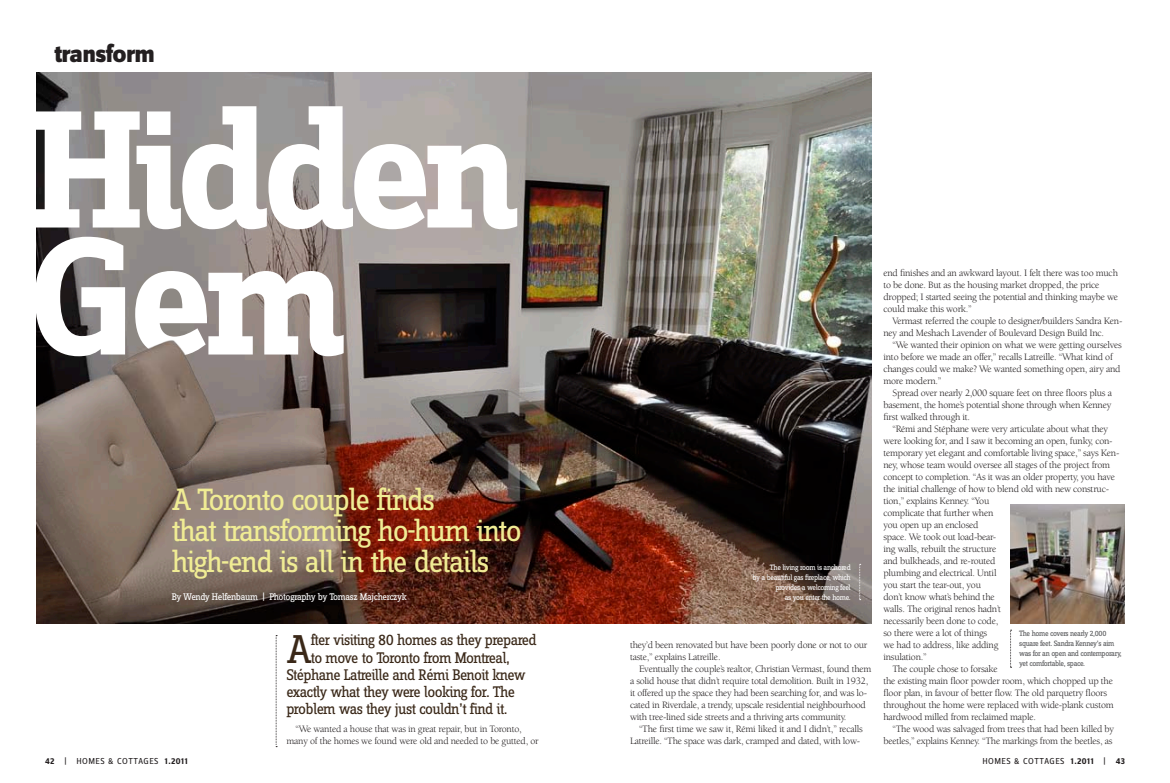
<style>
.page{position:relative;width:1170px;height:783px;background:#fff}
.page>*{position:absolute;margin:0;border:0;box-sizing:border-box;transform-origin:0 0}
.Head{font:700 174px "Zine Slab Dis";letter-spacing:-.04em;color:#fff}
.Opening_Para{font:41.8px "Zine Slab Dis";color:#3a2818}
.deck{font:32px/31px "Zine Slab Dis";letter-spacing:-.045em;color:#f0ec94}
.t1{font:800 26px "Zine Sans Dis";letter-spacing:-.03em;color:#231f20}
.Opening_Para-2{font:16px "Zine Slab Dis";letter-spacing:-.045em;color:#3a2818}
.body_-_norm{font:10px/12px "Berkeley";letter-spacing:-.025em;color:#231f20}
.by_line{font:10px "Zine Slab Dis";letter-spacing:-.04em;color:#fff}
.t2{font:9px "Zine Sans Dis";letter-spacing:.05em;color:#231f20}
.t3{font:8px/10px "Zine Slab Dis";letter-spacing:-.05em;color:#57585a}
.t4{font:8px/10px "Zine Slab Dis";letter-spacing:-.05em;color:#fff;text-align:right}
.s1{color:#2a2a2a}
.s2{font-weight:700}
</style>
<div class="page">
<img style="left:315px;top:72px;width:557px;height:552px">
<svg style="left:276px;top:635px;width:1px;height:112px"></svg>
<svg style="left:859px;top:564px;width:2px;height:36px"></svg>
<img style="left:36px;top:72px;width:279px;height:552px">
<img style="left:1010px;top:504px;width:115px;height:120px">
<svg style="left:1010px;top:630px;width:2px;height:38px"></svg>
<p class="t1" style="left:54px;top:39px;width:103px">transform</p>
<p class="Head" style="left:32px;top:81px;width:488px">Hidden</p>
<p class="Head" style="left:28px;top:208px;width:319px">Gem</p>
<p class="deck" style="left:172px;top:485px;width:352px">A Toronto couple finds<br>that transforming ho-hum into high-end is all in the details</p>
<p class="by_line" style="left:172px;top:592px;width:236px">By Wendy Helfenbaum | Photography by Tomasz Majcherczyk</p>
<p class="Opening_Para" style="left:286px;top:629px;width:27px">A</p>
<p class="Opening_Para-2" style="left:311px;top:633px;width:227px">fter visiting 80 homes as they prepared</p>
<p class="Opening_Para-2" style="left:311px;top:650px;width:201px">to move to Toronto from Montreal,</p>
<p class="Opening_Para-2" style="left:286px;top:667px;width:241px">Stéphane Latreille and Rémi Benoit knew</p>
<p class="Opening_Para-2" style="left:286px;top:684px;width:230px">exactly what they were looking for. The</p>
<p class="Opening_Para-2" style="left:286px;top:701px;width:223px">problem was they just couldn’t find it.</p>
<p class="body_-_norm" style="left:286px;top:723px;width:254px;text-indent:9px">“We wanted a house that was in great repair, but in Toronto, many of the homes we found were old and needed to be gutted, or</p>
<p class="t4" style="left:753px;top:563px;width:100px">The living room is anchored<br>by a beautiful gas fireplace, which provides a welcoming feel<br>as you enter the home.</p>
<p class="body_-_norm" style="left:630px;top:639px;width:239px">they’d been renovated but have been poorly done or not to our taste,” explains Latreille.</p>
<p class="body_-_norm" style="left:630px;top:663px;width:243px;text-indent:9px">Eventually the couple’s realtor, Christian Vermast, found them a solid house that didn’t require total demolition. Built in 1932, it offered up the space they had been searching for, and was lo&shy;cated in Riverdale, a trendy, upscale residential neighbourhood with tree-lined side streets and a thriving arts community.</p>
<p class="body_-_norm" style="left:630px;top:723px;width:234px;text-align:right">“The first time we saw it, Rémi liked it and I didn’t,” recalls<br>Latreille. “The space was dark, cramped and dated, with low-</p>
<p class="body_-_norm" style="left:884px;top:267px;width:236px">end finishes and an awkward layout. I felt there was too much to be done. But as the housing market dropped, the price dropped; I started seeing the potential and thinking maybe we could make this work.”</p>
<p class="body_-_norm" style="left:884px;top:315px;width:240px;text-indent:9px">Vermast referred the couple to designer/builders Sandra Ken&shy;ney and Meshach Lavender of Boulevard Design Build Inc.</p>
<p class="body_-_norm" style="left:884px;top:339px;width:240px;text-indent:9px">“We wanted their opinion on what we were getting ourselves into before we made an offer,” recalls Latreille. “What kind of changes could we make? We wanted something open, airy and more modern.”</p>
<p class="body_-_norm" style="left:884px;top:387px;width:230px;text-align:justify;text-indent:9px">Spread over nearly 2,000 square feet on three floors plus a basement, the home’s potential shone through when Kenney first walked through it.</p>
<p class="body_-_norm" style="left:884px;top:423px;width:237px;text-indent:9px">“Rémi and Stéphane were very articulate about what they were looking for, and I saw it becoming an open, funky, con&shy;temporary yet elegant and comfortable living space,” says Ken&shy;ney, whose team would oversee all stages of the project from concept to completion. “As it was an older property, you have the initial challenge of how to blend old with new construc&shy;tion,” explains Kenney. “You<br>complicate that further when<br>you open up an enclosed<br>space. We took out load-bear-<br>ing walls, rebuilt the structure<br>and bulkheads, and re-routed<br>plumbing and electrical. Until<br>you start the tear-out, you<br>don’t know what’s behind the<br>walls. The original renos hadn’t<br>necessarily been done to code,<br>so there were a lot of things<br>we had to address, like adding<br>insulation.”</p>
<p class="body_-_norm" style="left:884px;top:663px;width:232px;text-indent:9px">The couple chose to forsake<br>the existing main floor powder room, which chopped up the floor plan, in favour of better flow. The old parquetry floors throughout the home were replaced with wide-plank custom hardwood milled from reclaimed maple.</p>
<p class="body_-_norm" style="left:884px;top:723px;width:232px;text-align:right"><span class="s1">“</span>The wood was salvaged from trees that had been killed by beetles,” explains Kenney. “The markings from the beetles, as</p>
<p class="t3" style="left:1019px;top:629px;width:104px">The home covers nearly 2,000 square feet. Sandra Kenney’s aim was for an open and contemporary, yet comfortable, space.</p>
<p class="t2" style="left:45px;top:757px;width:144px"><span class="s2">42</span> | HOMES &amp; COTTAGES <span class="s2">1.2011</span></p>
<p class="t2" style="left:982px;top:757px;width:144px">HOMES &amp; COTTAGES <span class="s2">1.2011</span> | <span class="s2">43</span></p>
</div>
